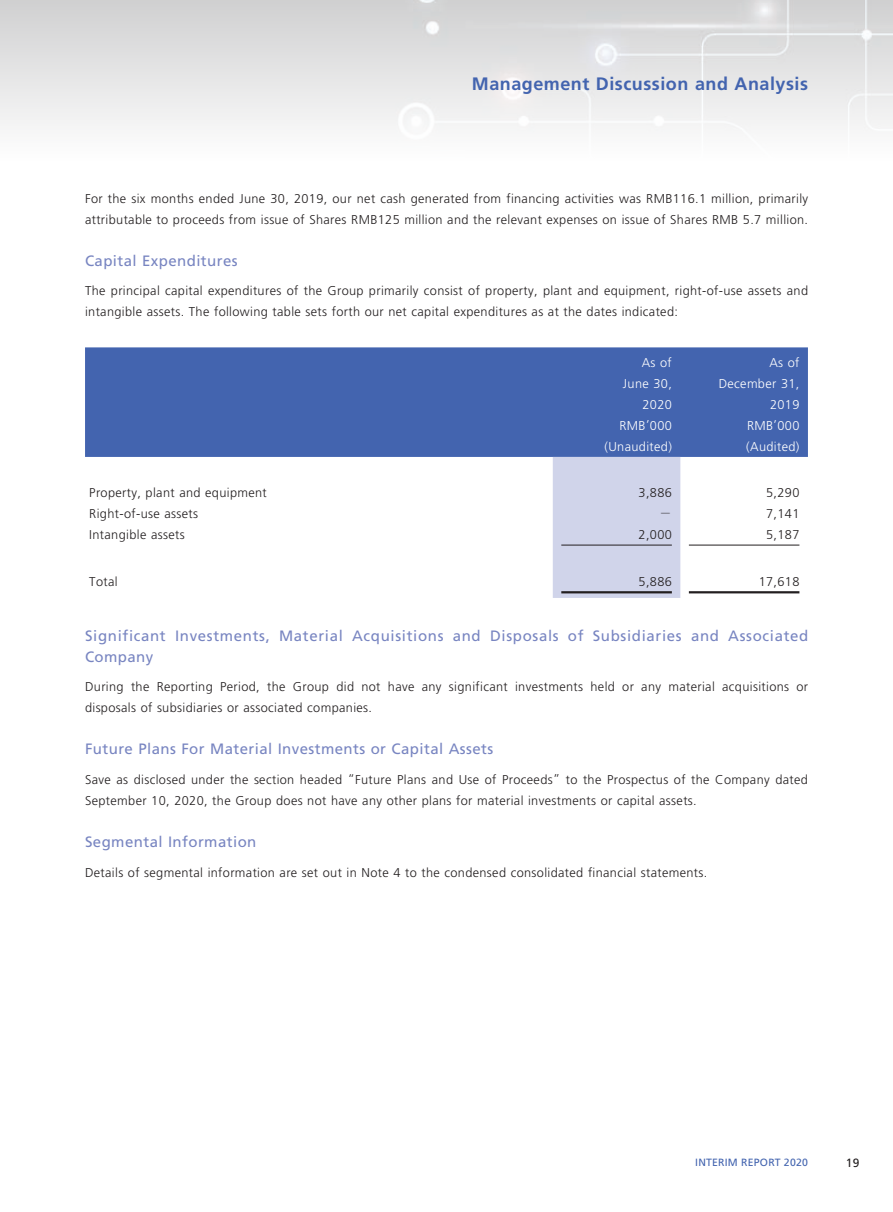
<style>
.page{position:relative;width:893px;height:1212px;background:#fff}
.page>*{position:absolute;margin:0;border:0;box-sizing:border-box;transform-origin:0 0}
.t1{font:700 18px "Frutiger LT Std";letter-spacing:.03em;color:#4364af}
.t2{font:15px/21px "Frutiger LT Std";letter-spacing:.03em;color:#7885c1}
.t3{font:300 12.75px/21px "Frutiger LT Std";letter-spacing:.03em;color:#231f20}
.t4{font:300 12.75px "Frutiger LT Std";letter-spacing:.03em;color:#fff}
.t5{font:300 12.75px "M Hei HK";color:#231f20}
.t6{font:12px "Frutiger LT Std";color:#231f20}
.t7{font:10.5px "Frutiger LT Std";letter-spacing:.02em;color:#4364af}
</style>
<div class="page">
<div style="left:85px;top:347px;width:723px;height:110px;background:#4364af"></div>
<div style="left:553px;top:457px;width:127px;height:141px;background:#d0d4ea"></div>
<hr style="left:561px;top:545px;width:111px;height:1px;background:#231f20">
<hr style="left:689px;top:545px;width:110px;height:1px;background:#231f20">
<hr style="left:561px;top:591px;width:111px;height:2px;background:#231f20">
<hr style="left:689px;top:591px;width:110px;height:2px;background:#231f20">
<h1 class="t1" style="left:472px;top:74px;width:338px">Management Discussion and Analysis</h1>
<p class="t3" style="left:85px;top:188px;width:725px">For the six months ended June 30, 2019, our net cash generated from financing activities was RMB116.1 million, primarily attributable to proceeds from issue of Shares RMB125 million and the relevant expenses on issue of Shares RMB 5.7 million.</p>
<p class="t2" style="left:85px;top:250px;width:154px">Capital Expenditures</p>
<p class="t3" style="left:85px;top:281px;width:725px">The principal capital expenditures of the Group primarily consist of property, plant and equipment, right-of-use assets and intangible assets. The following table sets forth our net capital expenditures as at the dates indicated:</p>
<p class="t4" style="left:642px;top:355px;width:32px">As of</p>
<p class="t4" style="left:769px;top:355px;width:32px">As of</p>
<p class="t4" style="left:623px;top:376px;width:50px">June 30,</p>
<p class="t4" style="left:719px;top:376px;width:82px">December 31,</p>
<p class="t4" style="left:642px;top:397px;width:31px">2020</p>
<p class="t4" style="left:770px;top:397px;width:31px">2019</p>
<p class="t4" style="left:619px;top:418px;width:54px">RMB’000</p>
<p class="t4" style="left:747px;top:418px;width:54px">RMB’000</p>
<p class="t4" style="left:605px;top:439px;width:69px">(Unaudited)</p>
<p class="t4" style="left:746px;top:439px;width:55px">(Audited)</p>
<p class="t3" style="left:89px;top:483px;width:179px">Property, plant and equipment</p>
<p class="t3" style="left:639px;top:483px;width:35px">3,886</p>
<p class="t3" style="left:766px;top:483px;width:35px">5,290</p>
<p class="t3" style="left:89px;top:504px;width:110px">Right-of-use assets</p>
<p class="t5" style="left:659px;top:507px;width:14px">－</p>
<p class="t3" style="left:766px;top:504px;width:35px">7,141</p>
<p class="t3" style="left:89px;top:525px;width:97px">Intangible assets</p>
<p class="t3" style="left:639px;top:525px;width:35px">2,000</p>
<p class="t3" style="left:766px;top:525px;width:35px">5,187</p>
<p class="t3" style="left:89px;top:571px;width:30px">Total</p>
<p class="t3" style="left:638px;top:571px;width:35px">5,886</p>
<p class="t3" style="left:759px;top:571px;width:42px">17,618</p>
<p class="t2" style="left:85px;top:625px;width:725px">Significant Investments, Material Acquisitions and Disposals of Subsidiaries and Associated<br>Company</p>
<p class="t3" style="left:85px;top:677px;width:725px">During the Reporting Period, the Group did not have any significant investments held or any material acquisitions or disposals of subsidiaries or associated companies.</p>
<p class="t2" style="left:85px;top:739px;width:410px">Future Plans For Material Investments or Capital Assets</p>
<p class="t3" style="left:85px;top:769px;width:724px">Save as disclosed under the section headed “Future Plans and Use of Proceeds” to the Prospectus of the Company dated<br>September 10, 2020, the Group does not have any other plans for material investments or capital assets.</p>
<p class="t2" style="left:85px;top:831px;width:173px">Segmental Information</p>
<p class="t3" style="left:85px;top:862px;width:624px">Details of segmental information are set out in Note 4 to the condensed consolidated financial statements.</p>
<p class="t7" style="left:695px;top:1156px;width:114px">INTERIM REPORT 2020</p>
<p class="t6" style="left:846px;top:1155px;width:15px">19</p>
</div>
